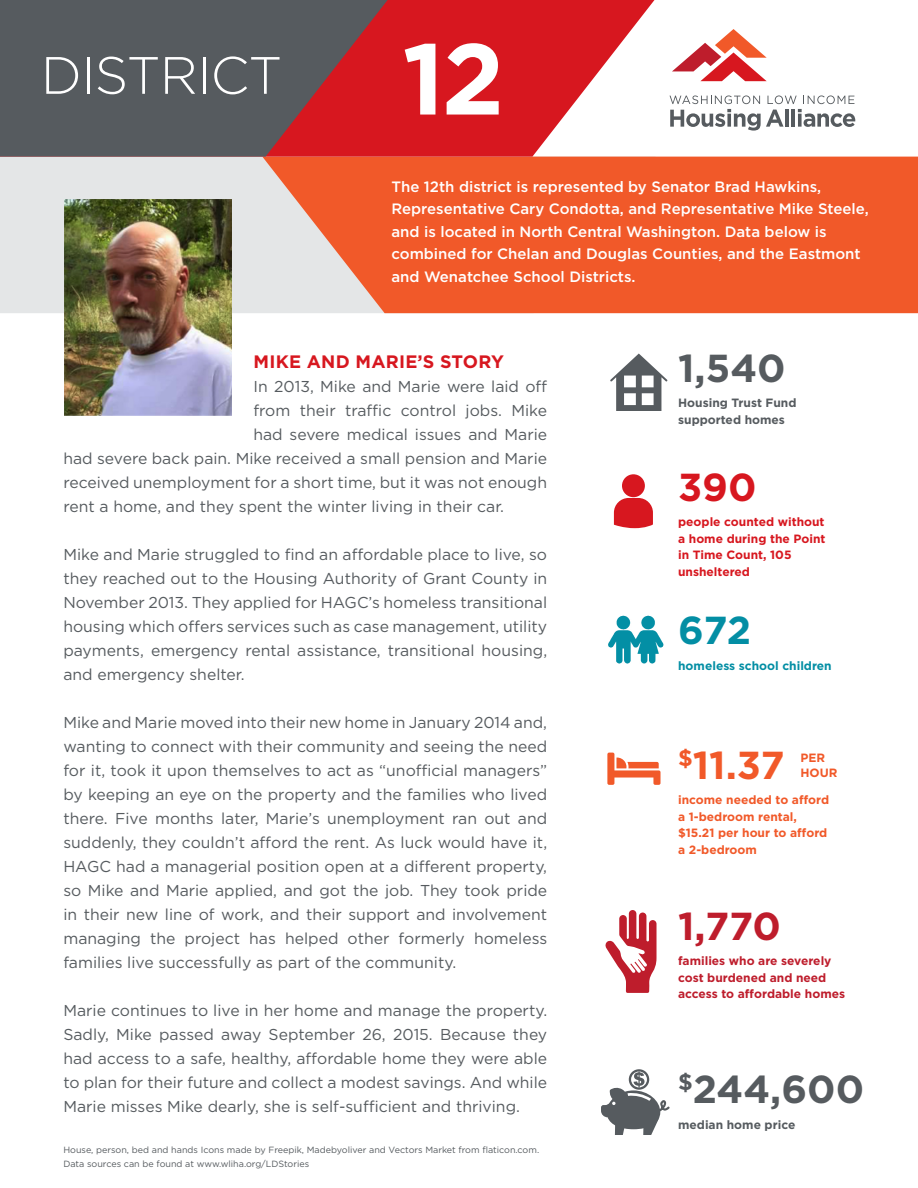
<style>
.page{position:relative;width:918px;height:1188px;background:#fff}
.page>*{position:absolute;margin:0;border:0;box-sizing:border-box;transform-origin:0 0}
.t1{font:700 100.5px "Gotham";color:#fff}
.t2{font:300 52.5px "Gotham";letter-spacing:-.015em;color:#fff}
.body_stats{font:700 39px "Gotham";color:#565b5f}
.body_stats-2{font:700 39px "Gotham";color:#f15929}
.body_stats-3{font:700 39px "Gotham";color:#be1d2c}
.body_stats-4{font:700 39px "Gotham";color:#d7171f}
.body_stats-5{font:700 39px "Gotham";color:#038ea4}
.heading{font:700 18px "Gotham";letter-spacing:.015em;color:#d7171f}
.body_justified{font:15.75px/24px "Gotham";color:#565b5f;text-align:justify}
.t3{font:500 15px/22.5px "Gotham";color:#fff}
.body_stats-6{font:700 12px/16.5px "Gotham";color:#f15929}
.body_stats-7{font:700 12px/16.5px "Gotham";color:#d7171f}
.body_stats-8{font:700 12px/16.5px "Gotham";color:#be1d2c}
.body_stats-9{font:700 12px/16.5px "Gotham";color:#565b5f}
.body_stats-10{font:700 12px "Gotham";color:#038ea4}
.body_stats-11{font:9px "Gotham";color:#565b5f}
</style>
<div class="page">
<div style="left:0;top:157px;width:262px;height:156px;background:#e4e6e7"></div>
<svg style="left:262px;top:157px;width:656px;height:156px;background:#ef663a"></svg>
<svg style="left:388px;top:0;width:266px;height:157px;fill:#d7171f"></svg>
<svg style="left:0;top:0;width:388px;height:157px;background:#6a5054"></svg>
<svg style="left:672px;top:29px;width:95px;height:52px"></svg>
<svg style="left:670px;top:95px;width:185px;height:36px"></svg>
<img style="left:64px;top:199px;width:167px;height:217px">
<svg style="left:605px;top:910px;width:52px;height:83px"></svg>
<svg style="left:607px;top:753px;width:54px;height:32px"></svg>
<svg style="left:614px;top:474px;width:39px;height:54px"></svg>
<svg style="left:610px;top:354px;width:57px;height:57px"></svg>
<img style="left:608px;top:615px;width:56px;height:49px">
<svg style="left:601px;top:1069px;width:69px;height:66px"></svg>
<p class="t2" style="left:41px;top:47px;width:243px">DISTRICT</p>
<p class="t1" style="left:402px;top:21px;width:104px">12</p>
<p class="t3" style="left:392px;top:175px;width:479px">The 12th district is represented by Senator Brad Hawkins, Representative Cary Condotta, and Representative Mike Steele, and is located in North Central Washington. Data below is combined for Chelan and Douglas Counties, and the Eastmont and Wenatchee School Districts.</p>
<p class="heading" style="left:254px;top:351px;width:252px">MIKE AND MARIE’S STORY</p>
<p class="body_justified" style="left:253px;top:374px;width:295px">In 2013, Mike and Marie were laid off</p>
<p class="body_justified" style="left:253px;top:398px;width:295px">from their traffic control jobs. Mike</p>
<p class="body_justified" style="left:253px;top:422px;width:295px">had severe medical issues and Marie</p>
<p class="body_justified" style="left:63px;top:446px;width:485px">had severe back pain. Mike received a small pension and Marie</p>
<p class="body_justified" style="left:63px;top:470px;width:485px">received unemployment for a short time, but it was not enough</p>
<p class="body_justified" style="left:63px;top:494px;width:442px">rent a home, and they spent the winter living in their car.</p>
<p class="body_justified" style="left:63px;top:542px;width:485px">Mike and Marie struggled to find an affordable place to live, so they reached out to the Housing Authority of Grant County in November 2013. They applied for HAGC’s homeless transitional housing which offers services such as case management, utility payments, emergency rental assistance, transitional housing, and emergency shelter.</p>
<p class="body_justified" style="left:63px;top:710px;width:485px">Mike and Marie moved into their new home in January 2014 and, wanting to connect with their community and seeing the need for it, took it upon themselves to act as “unofficial managers” by keeping an eye on the property and the families who lived there. Five months later, Marie’s unemployment ran out and suddenly, they couldn’t afford the rent. As luck would have it, HAGC had a managerial position open at a different property, so Mike and Marie applied, and got the job. They took pride in their new line of work, and their support and involvement managing the project has helped other formerly homeless families live successfully as part of the community.</p>
<p class="body_justified" style="left:63px;top:998px;width:485px">Marie continues to live in her home and manage the property.<br>Sadly, Mike passed away September 26, 2015. Because they had access to a safe, healthy, affordable home they were able to plan for their future and collect a modest savings. And while Marie misses Mike dearly, she is self-sufficient and thriving.</p>
<p class="body_stats-11" style="left:63px;top:1145px;width:477px">House, person, bed and hands Icons made by Freepik, Madebyoliver and Vectors Market from flaticon.com.</p>
<p class="body_stats-11" style="left:63px;top:1159px;width:247px">Data sources can be found at www.wliha.org/LDStories</p>
<p class="body_stats" style="left:678px;top:345px;width:109px">1,540</p>
<p class="body_stats-9" style="left:678px;top:394px;width:120px">Housing Trust Fund supported homes</p>
<p class="body_stats-4" style="left:678px;top:465px;width:80px">390</p>
<p class="body_stats-7" style="left:678px;top:514px;width:149px">people counted without a home during the Point in Time Count, 105 unsheltered</p>
<p class="body_stats-5" style="left:678px;top:608px;width:75px">672</p>
<p class="body_stats-10" style="left:678px;top:658px;width:155px">homeless school children</p>
<p class="body_stats-2" style="left:678px;top:743px;width:108px"><sup>$</sup>11.37</p>
<p class="body_stats-6" style="left:801px;top:750px;width:26px">PER</p>
<p class="body_stats-6" style="left:801px;top:765px;width:39px">HOUR</p>
<p class="body_stats-6" style="left:678px;top:792px;width:153px">income needed to afford a 1-bedroom rental, $15.21 per hour to afford a 2-bedroom</p>
<p class="body_stats-3" style="left:678px;top:903px;width:104px">1,770</p>
<p class="body_stats-8" style="left:678px;top:952px;width:168px">families who are severely cost burdened and need access to affordable homes</p>
<p class="body_stats" style="left:678px;top:1067px;width:188px"><sup>$</sup>244,600</p>
<p class="body_stats-9" style="left:678px;top:1116px;width:119px">median home price</p>
</div>
